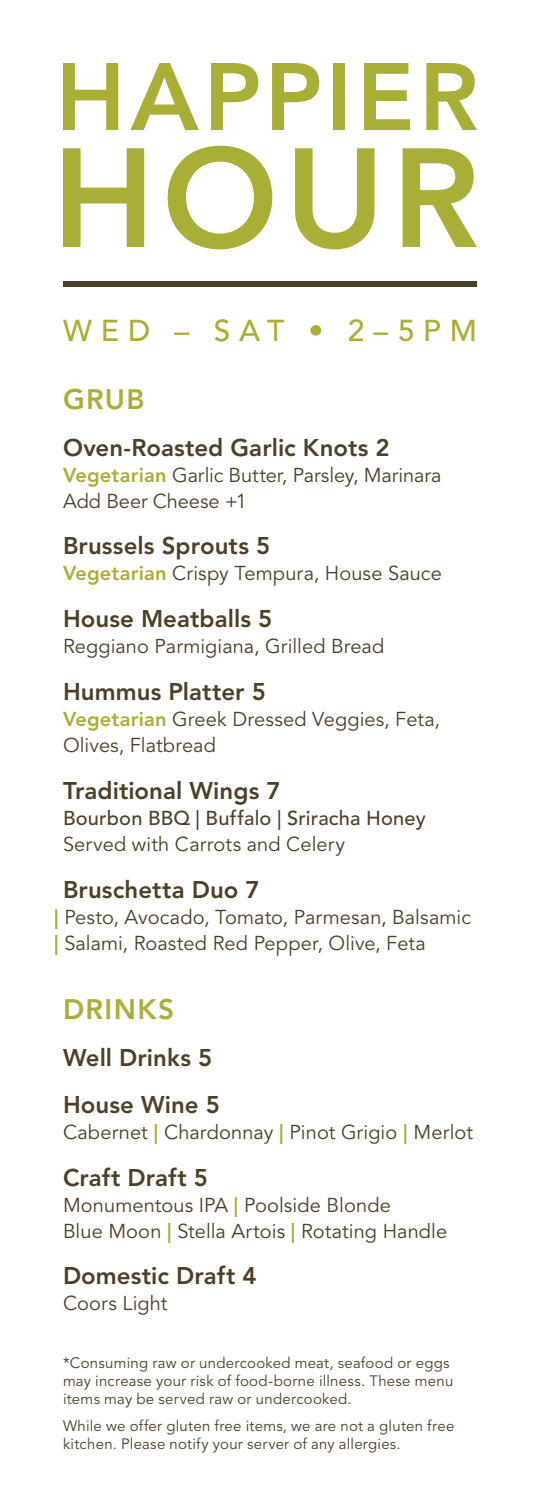
<style>
.page{position:relative;width:540px;height:1512px;background:#fff}
.page>*{position:absolute;margin:0;border:0;box-sizing:border-box;transform-origin:0 0}
.Section{font:500 30px "Avenir LT Std";letter-spacing:.29em;color:#a9ae36}
.Section-2{font:800 28px "Avenir LT Std";letter-spacing:.045em;color:#a9ae36}
.Item{font:800 24px "Avenir LT Std";letter-spacing:.005em;color:#4c4028}
.Description{font:20px/26px "Avenir LT Std";letter-spacing:.005em;color:#4c4028}
.Item-2{font:20px/26px "Avenir LT Std";letter-spacing:.005em;color:#4c4028}
.Item-3{font:500 20px/26px "Avenir LT Std";letter-spacing:.01em;color:#4c4028}
.Item-4{font:15px/18px "Avenir LT Std";letter-spacing:.015em;color:#4c4028}
.s1{font-weight:800;color:#a9ae36}
.s2{font-weight:400}
</style>
<div class="page">
<svg style="left:63px;top:145px;width:414px;height:104px"></svg>
<svg style="left:63px;top:63px;width:414px;height:67px"></svg>
<div style="left:63px;top:281px;width:414px;height:6px;background:#4c4028"></div>
<p class="Section" style="left:63px;top:314px;width:415px">WED – SAT • 2–5PM</p>
<p class="Section-2" style="left:63px;top:382px;width:83px">GRUB</p>
<p class="Item" style="left:63px;top:433px;width:328px">Oven-Roasted Garlic Knots 2</p>
<p class="Item-2" style="left:63px;top:462px;width:380px"><span class="s1">Vegetarian</span> Garlic Butter, Parsley, Marinara<br>Add Beer Cheese +1</p>
<p class="Item" style="left:63px;top:532px;width:209px">Brussels Sprouts 5</p>
<p class="Item-2" style="left:63px;top:561px;width:380px"><span class="s1">Vegetarian</span> Crispy Tempura, House Sauce</p>
<p class="Item" style="left:63px;top:605px;width:211px">House Meatballs 5</p>
<p class="Description" style="left:63px;top:634px;width:323px">Reggiano Parmigiana, Grilled Bread</p>
<p class="Item" style="left:63px;top:677px;width:204px">Hummus Platter 5</p>
<p class="Item-2" style="left:63px;top:707px;width:379px"><span class="s1">Vegetarian</span> Greek Dressed Veggies, Feta,<br>Olives, Flatbread</p>
<p class="Item" style="left:63px;top:776px;width:219px">Traditional Wings 7</p>
<p class="Item-3" style="left:63px;top:805px;width:364px">Bourbon BBQ | Buffalo | Sriracha Honey<br><span class="s2">Served with Carrots and Celery</span></p>
<p class="Item" style="left:63px;top:875px;width:198px">Bruschetta Duo 7</p>
<p class="Description" style="left:54px;top:904px;width:418px"><span class="s1">|</span> Pesto, Avocado, Tomato, Parmesan, Balsamic <span class="s1">|</span> Salami, Roasted Red Pepper, Olive, Feta</p>
<p class="Section-2" style="left:63px;top:993px;width:113px">DRINKS</p>
<p class="Item" style="left:63px;top:1043px;width:151px">Well Drinks 5</p>
<p class="Item" style="left:63px;top:1090px;width:159px">House Wine 5</p>
<p class="Item-2" style="left:63px;top:1119px;width:412px">Cabernet <span class="s1">|</span> Chardonnay <span class="s1">|</span> Pinot Grigio <span class="s1">|</span> Merlot</p>
<p class="Item" style="left:63px;top:1163px;width:147px">Craft Draft 5</p>
<p class="Description" style="left:63px;top:1192px;width:386px">Monumentous IPA <span class="s1">|</span> Poolside Blonde<br>Blue Moon <span class="s1">|</span> Stella Artois <span class="s1">|</span> Rotating Handle</p>
<p class="Item" style="left:63px;top:1262px;width:195px">Domestic Draft 4</p>
<p class="Description" style="left:63px;top:1291px;width:106px">Coors Light</p>
<p class="Item-4" style="left:63px;top:1354px;width:392px">*Consuming raw or undercooked meat, seafood or eggs may increase your risk of food-borne illness. These menu items may be served raw or undercooked.</p>
<p class="Item-4" style="left:63px;top:1417px;width:393px">While we offer gluten free items, we are not a gluten free kitchen. Please notify your server of any allergies.</p>
</div>
